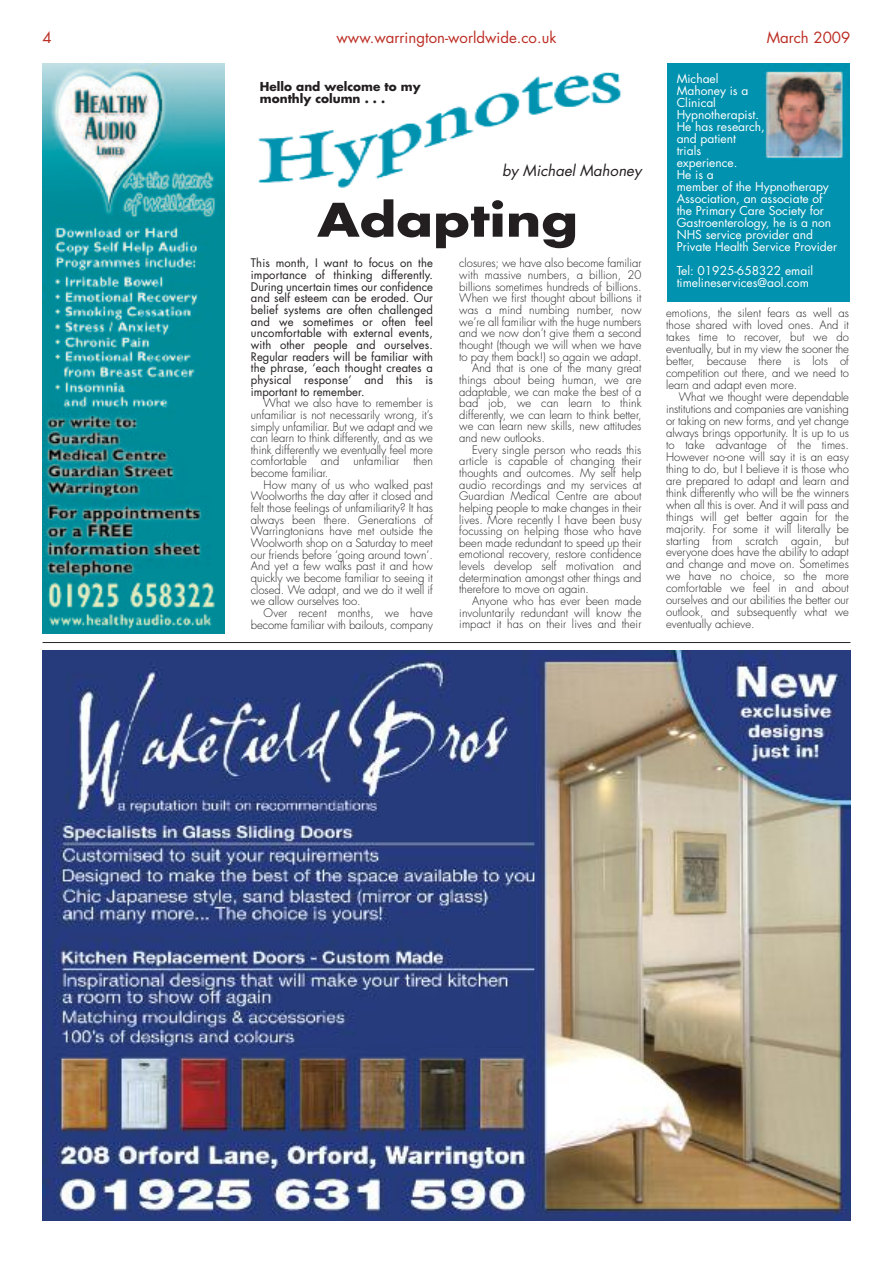
<style>
.page{position:relative;width:893px;height:1263px;background:#fff}
.page>*{position:absolute;margin:0;border:0;box-sizing:border-box;transform-origin:0 0}
.t1{font:45px "Futura Std Bold+HIJOTI";color:#231f20;scale:1.2 1}
.t2{font:15px "Futura Std";color:#bc2e25}
.t3{font:15px "Futura Std Book Oblique+UFNUMS";color:#231f20}
.t4{font:12px/12px "Futura Std Book+YZCYLX";color:#fff}
.t5{font:12px/12px "Futura Std Bold+HIJOTI";color:#231f20}
.t6{font:11.55px/12px "Futura Std Light+LINBYB";color:#231f20;text-align:justify}
.t7{font:11.55px/11.7px "Futura Std Book+YZCYLX";letter-spacing:.01em;color:#231f20;text-align:justify}
</style>
<div class="page">
<hr style="left:43px;top:642px;width:807px;height:1px;background:#272627">
<img style="left:258px;top:72px;width:363px;height:116px">
<img style="left:43px;top:64px;width:182px;height:570px">
<img style="left:667px;top:64px;width:183px;height:237px">
<img style="left:43px;top:651px;width:807px;height:569px">
<p class="t2" style="left:43px;top:30px;width:11px">4</p>
<p class="t2" style="left:337px;top:30px;width:221px">www.warrington-worldwide.co.uk</p>
<p class="t2" style="left:767px;top:30px;width:85px">March 2009</p>
<p class="t5" style="left:260px;top:81px;width:162px">Hello and welcome to my monthly column . . .</p>
<p class="t4" style="left:677px;top:74px;width:162px">Michael<br>Mahoney is a<br>Clinical<br>Hypnotherapist.<br>He has research,<br>and patient<br>trials<br>experience.<br>He is a<br>member of the Hypnotherapy<br>Association, an associate of the Primary Care Society for<br>Gastroenterology, he is a non<br>NHS service provider and<br>Private Health Service Provider</p>
<p class="t4" style="left:677px;top:266px;width:138px">Tel: 01925-658322 email timelineservices@aol.com</p>
<p class="t3" style="left:502px;top:163px;width:141px">by Michael Mahoney</p>
<h1 class="t1" style="left:317px;top:199px;width:219px">Adapting</h1>
<p class="t7" style="left:251px;top:258px;width:184px">This month, I want to focus on the importance of thinking differently.<br>During uncertain times our confidence and self esteem can be eroded. Our belief systems are often challenged and we sometimes or often feel uncomfortable with external events, with other people and ourselves.<br>Regular readers will be familiar with the phrase, ‘each thought creates a physical response’ and this is important to remember.</p>
<p class="t6" style="left:251px;top:398px;width:184px;text-indent:13px">What we also have to remember is unfamiliar is not necessarily wrong, it’s simply unfamiliar. But we adapt and we can learn to think differently, and as we think differently we eventually feel more comfortable and unfamiliar then become familiar.</p>
<p class="t6" style="left:251px;top:480px;width:184px;text-indent:13px">How many of us who walked past Woolworths the day after it closed and felt those feelings of unfamiliarity? It has always been there. Generations of Warringtonians have met outside the Woolworth shop on a Saturday to meet our friends before ‘going around town’.<br>And yet a few walks past it and how quickly we become familiar to seeing it closed. We adapt, and we do it well if we allow ourselves too.</p>
<p class="t6" style="left:251px;top:608px;width:184px;text-align:right">Over recent months, we have become familiar with bailouts, company</p>
<p class="t6" style="left:459px;top:258px;width:184px">closures; we have also become familiar</p>
<p class="t6" style="left:459px;top:270px;width:184px">with massive numbers, a billion, 20</p>
<p class="t6" style="left:459px;top:281px;width:184px">billions sometimes hundreds of billions.</p>
<p class="t6" style="left:459px;top:293px;width:184px">When we first thought about billions it</p>
<p class="t6" style="left:459px;top:305px;width:184px">was a mind numbing number, now</p>
<p class="t6" style="left:459px;top:316px;width:184px">we’re all familiar with the huge numbers</p>
<p class="t6" style="left:459px;top:328px;width:184px">and we now don’t give them a second</p>
<p class="t6" style="left:459px;top:340px;width:184px">thought (though we will when we have</p>
<p class="t6" style="left:459px;top:351px;width:184px">to pay them back!) so again we adapt.</p>
<p class="t6" style="left:472px;top:363px;width:171px">And that is one of the many great</p>
<p class="t6" style="left:459px;top:375px;width:184px">things about being human, we are</p>
<p class="t6" style="left:459px;top:386px;width:184px">adaptable, we can make the best of a</p>
<p class="t6" style="left:459px;top:398px;width:184px">bad job, we can learn to think</p>
<p class="t6" style="left:459px;top:409px;width:184px">differently, we can learn to think better,</p>
<p class="t6" style="left:459px;top:421px;width:184px">we can learn new skills, new attitudes</p>
<p class="t6" style="left:459px;top:433px;width:87px">and new outlooks.</p>
<p class="t6" style="left:472px;top:444px;width:171px">Every single person who reads this</p>
<p class="t6" style="left:459px;top:456px;width:184px">article is capable of changing their</p>
<p class="t6" style="left:459px;top:468px;width:184px">thoughts and outcomes. My self help</p>
<p class="t6" style="left:459px;top:479px;width:184px">audio recordings and my services at</p>
<p class="t6" style="left:459px;top:491px;width:184px">Guardian Medical Centre are about</p>
<p class="t6" style="left:459px;top:503px;width:184px">helping people to make changes in their</p>
<p class="t6" style="left:459px;top:514px;width:184px">lives. More recently I have been busy</p>
<p class="t6" style="left:459px;top:526px;width:184px">focussing on helping those who have</p>
<p class="t6" style="left:459px;top:537px;width:184px">been made redundant to speed up their</p>
<p class="t6" style="left:459px;top:549px;width:184px">emotional recovery, restore confidence</p>
<p class="t6" style="left:459px;top:561px;width:184px">levels develop self motivation and</p>
<p class="t6" style="left:459px;top:572px;width:184px">determination amongst other things and</p>
<p class="t6" style="left:459px;top:584px;width:131px">therefore to move on again.</p>
<p class="t6" style="left:472px;top:596px;width:171px">Anyone who has ever been made</p>
<p class="t6" style="left:459px;top:607px;width:184px">involuntarily redundant will know the</p>
<p class="t6" style="left:459px;top:619px;width:184px">impact it has on their lives and their</p>
<p class="t6" style="left:666px;top:308px;width:184px">emotions, the silent fears as well as those shared with loved ones. And it takes time to recover, but we do eventually, but in my view the sooner the better, because there is lots of competition out there, and we need to learn and adapt even more.</p>
<p class="t6" style="left:666px;top:392px;width:184px;text-indent:13px">What we thought were dependable institutions and companies are vanishing or taking on new forms, and yet change always brings opportunity. It is up to us to take advantage of the times.<br>However no-one will say it is an easy thing to do, but I believe it is those who are prepared to adapt and learn and think differently who will be the winners when all this is over. And it will pass and things will get better again for the majority. For some it will literally be starting from scratch again, but everyone does have the ability to adapt and change and move on. Sometimes we have no choice, so the more comfortable we feel in and about ourselves and our abilities the better our outlook, and subsequently what we eventually achieve.</p>
</div>
